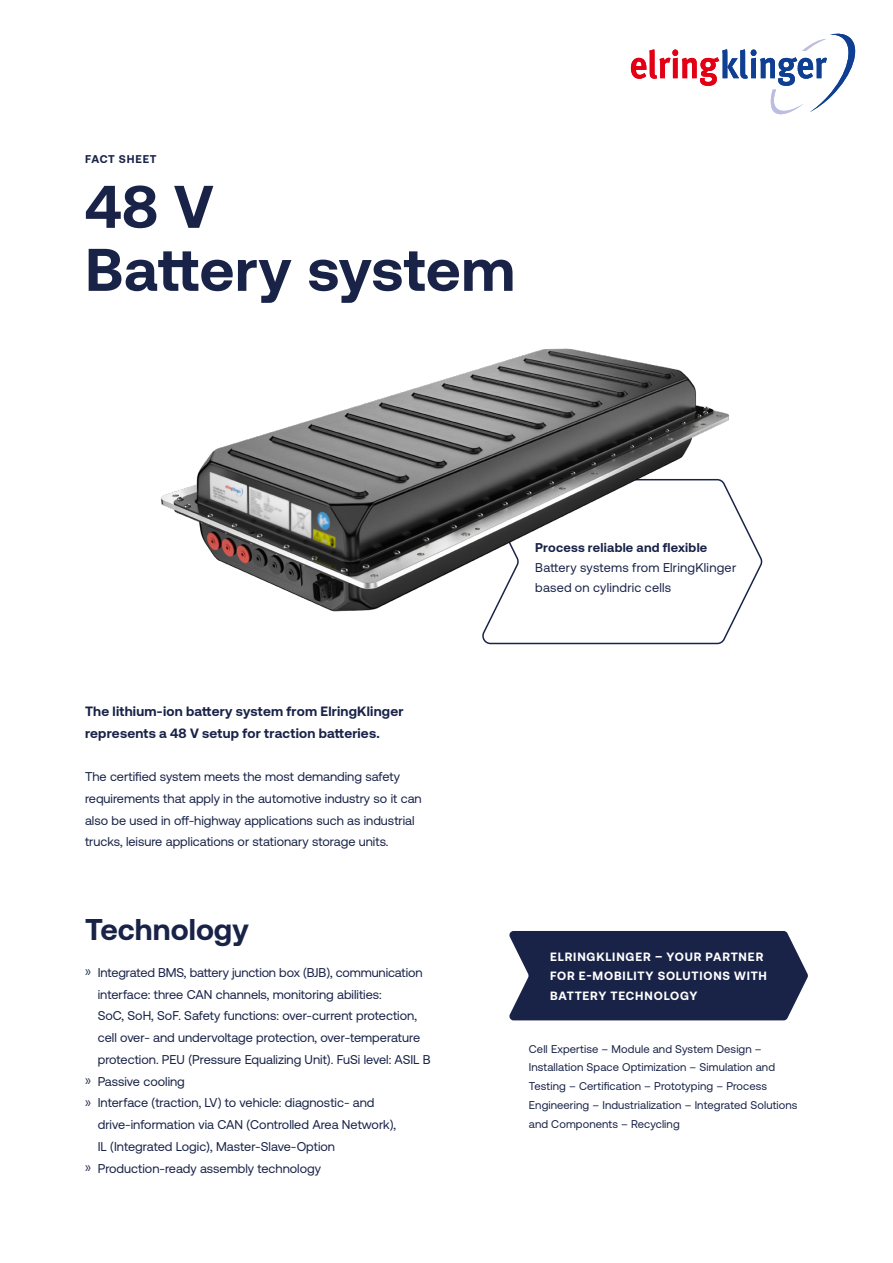
<style>
.page{position:relative;width:893px;height:1263px;background:#fff}
.page>*{position:absolute;margin:0;border:0;box-sizing:border-box;transform-origin:0 0}
.t1{font:700 60px/63px "Aeonik";letter-spacing:.01em;color:#192348}
.t2{font:700 30px "Aeonik";color:#192348}
.t3{font:700 13.5px/21.8px "Aeonik";letter-spacing:.015em;color:#192348}
.t4{font:12.75px/21.8px "Aeonik";color:#192348}
.t5{font:12.75px/20.2px "Aeonik";letter-spacing:.02em;color:#192348}
.t6{font:700 12.75px "Aeonik";letter-spacing:.02em;color:#192348}
.t7{font:700 12px/19.5px "Aeonik";letter-spacing:.07em;color:#fff}
.t8{font:11.25px/18.8px "Aeonik";letter-spacing:.01em;color:#192348}
.t9{font:700 11.25px "Aeonik";letter-spacing:.07em;color:#192348}
.s1{font-size:11.25px}
</style>
<div class="page">
<svg style="left:482px;top:506px;width:281px;height:139px"></svg>
<svg style="left:509px;top:931px;width:299px;height:89px;background:#283154"></svg>
<img style="left:160px;top:348px;width:576px;height:268px">
<svg style="left:631px;top:33px;width:225px;height:82px"></svg>
<p class="t9" style="left:85px;top:153px;width:73px">FACT SHEET</p>
<h1 class="t1" style="left:85px;top:175px;width:431px">48 V<br>Battery system</h1>
<p class="t3" style="left:85px;top:700px;width:320px">The lithium-ion battery system from ElringKlinger represents a 48 V setup for traction batteries.</p>
<p class="t4" style="left:85px;top:766px;width:338px">The certified system meets the most demanding safety requirements that apply in the automotive industry so it can also be used in off-highway applications such as industrial trucks, leisure applications or stationary storage units.</p>
<h2 class="t2" style="left:85px;top:912px;width:165px">Technology</h2>
<p class="t4" style="left:85px;top:962px;width:339px"><span class="s1">»</span> Integrated BMS, battery junction box (BJB), communication</p>
<p class="t4" style="left:98px;top:983px;width:286px">interface: three CAN channels, monitoring abilities:</p>
<p class="t4" style="left:98px;top:1005px;width:321px">SoC, SoH, SoF. Safety functions: over-current protection,</p>
<p class="t4" style="left:98px;top:1027px;width:324px">cell over- and undervoltage protection, over-temperature</p>
<p class="t4" style="left:98px;top:1049px;width:334px">protection. PEU (Pressure Equalizing Unit). FuSi level: ASIL B</p>
<p class="t4" style="left:85px;top:1070px;width:101px"><span class="s1">»</span> Passive cooling</p>
<p class="t4" style="left:85px;top:1092px;width:291px"><span class="s1">»</span> Interface (traction, LV) to vehicle: diagnostic- and</p>
<p class="t4" style="left:98px;top:1114px;width:300px">drive-information via CAN (Controlled Area Network),</p>
<p class="t4" style="left:98px;top:1136px;width:239px">IL (Integrated Logic), Master-Slave-Option</p>
<p class="t4" style="left:85px;top:1157px;width:237px"><span class="s1">»</span> Production-ready assembly technology</p>
<p class="t6" style="left:535px;top:540px;width:174px">Process reliable and flexible</p>
<p class="t5" style="left:535px;top:557px;width:202px">Battery systems from ElringKlinger based on cylindric cells</p>
<p class="t7" style="left:550px;top:947px;width:218px">ELRINGKLINGER – YOUR PARTNER<br>FOR E-MOBILITY SOLUTIONS WITH<br>BATTERY TECHNOLOGY</p>
<p class="t8" style="left:529px;top:1039px;width:270px">Cell Expertise – Module and System Design – Installation Space Optimization – Simulation and Testing – Certification – Prototyping – Process Engineering – Industrialization – Integrated Solutions and Components – Recycling</p>
</div>
